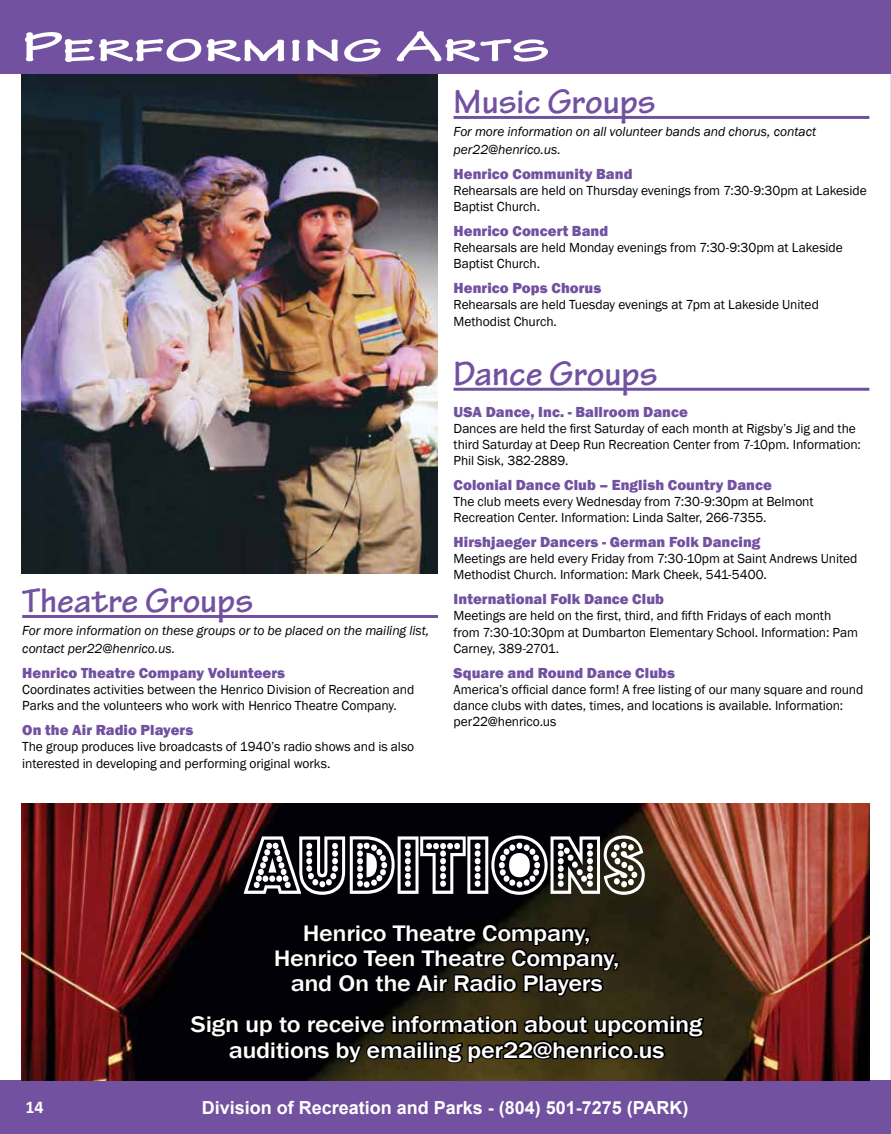
<style>
.page{position:relative;width:891px;height:1134px;background:#fff}
.page>*{position:absolute;margin:0;border:0;box-sizing:border-box;transform-origin:0 0}
.t1{font:81px "Budmo Jigglish";letter-spacing:-.005em;color:#fff;scale:.93 1}
.t2{font:700 expanded 45px "Tekton Pro";color:#fff;scale:1.25 1}
.t3{font:700 36px "Tekton Pro";letter-spacing:-.005em;color:#7251a1}
.t4{font:500 23.1px/25.2px "Franklin Gothic";letter-spacing:-.015em;color:#fff;text-align:center;scale:1.14 1}
.t5{font:700 18px "Arial";color:#fff}
.t6{font:700 18px "Calibri";color:#fff}
.t7{font:800 15px "Franklin Gothic";letter-spacing:.005em;color:#7251a1}
.t8{font:13.5px/16.2px "Franklin Gothic";letter-spacing:-.005em;color:#000}
.t9{font:italic 13.5px/18px "Franklin Gothic";letter-spacing:-.005em;color:#000}
</style>
<div class="page">
<div style="left:0;top:1080px;width:891px;height:54px;background:#7251a1"></div>
<div style="left:0;top:0;width:891px;height:74px;background:#7251a1"></div>
<hr style="left:22px;top:615px;width:416px;height:3px;background:#7251a1">
<hr style="left:454px;top:116px;width:415px;height:3px;background:#7251a1">
<hr style="left:454px;top:388px;width:415px;height:3px;background:#7251a1">
<svg style="left:890px;top:75px;width:1px;height:1005px"></svg>
<img style="left:22px;top:803px;width:847px;height:277px">
<svg style="left:187px;top:1013px;width:519px;height:68px;background:#1a160a"></svg>
<svg style="left:273px;top:921px;width:348px;height:79px;background:#0c0a06"></svg>
<img style="left:22px;top:75px;width:415px;height:499px">
<h2 class="t2" style="left:22px;top:20px;width:425px">Performing Arts</h2>
<h3 class="t3" style="left:22px;top:580px;width:233px">Theatre Groups</h3>
<p class="t9" style="left:22px;top:622px;width:409px">For more information on these groups or to be placed on the mailing list, contact per22@henrico.us.</p>
<p class="t7" style="left:22px;top:663px;width:264px">Henrico Theatre Company Volunteers</p>
<p class="t8" style="left:22px;top:682px;width:394px">Coordinates activities between the Henrico Division of Recreation and<br>Parks and the volunteers who work with Henrico Theatre Company.</p>
<p class="t7" style="left:22px;top:720px;width:173px">On the Air Radio Players</p>
<p class="t8" style="left:22px;top:739px;width:394px">The group produces live broadcasts of 1940’s radio shows and is also interested in developing and performing original works.</p>
<h3 class="t3" style="left:454px;top:81px;width:203px">Music Groups</h3>
<p class="t9" style="left:454px;top:123px;width:364px">For more information on all volunteer bands and chorus, contact per22@henrico.us.</p>
<p class="t7" style="left:454px;top:164px;width:180px">Henrico Community Band</p>
<p class="t8" style="left:454px;top:183px;width:415px">Rehearsals are held on Thursday evenings from 7:30-9:30pm at Lakeside<br>Baptist Church.</p>
<p class="t7" style="left:454px;top:221px;width:156px">Henrico Concert Band</p>
<p class="t8" style="left:454px;top:240px;width:391px">Rehearsals are held Monday evenings from 7:30-9:30pm at Lakeside<br>Baptist Church.</p>
<p class="t7" style="left:454px;top:278px;width:149px">Henrico Pops Chorus</p>
<p class="t8" style="left:454px;top:297px;width:367px">Rehearsals are held Tuesday evenings at 7pm at Lakeside United<br>Methodist Church.</p>
<h3 class="t3" style="left:454px;top:352px;width:205px">Dance Groups</h3>
<p class="t7" style="left:454px;top:402px;width:236px">USA Dance, Inc. - Ballroom Dance</p>
<p class="t8" style="left:454px;top:420px;width:409px">Dances are held the first Saturday of each month at Rigsby’s Jig and the third Saturday at Deep Run Recreation Center from 7-10pm. Information:<br>Phil Sisk, 382-2889.</p>
<p class="t7" style="left:454px;top:475px;width:320px">Colonial Dance Club – English Country Dance</p>
<p class="t8" style="left:454px;top:494px;width:362px">The club meets every Wednesday from 7:30-9:30pm at Belmont<br>Recreation Center. Information: Linda Salter, 266-7355.</p>
<p class="t7" style="left:454px;top:532px;width:308px">Hirshjaeger Dancers - German Folk Dancing</p>
<p class="t8" style="left:454px;top:551px;width:405px">Meetings are held every Friday from 7:30-10pm at Saint Andrews United<br>Methodist Church. Information: Mark Cheek, 541-5400.</p>
<p class="t7" style="left:454px;top:589px;width:212px">International Folk Dance Club</p>
<p class="t8" style="left:454px;top:608px;width:406px">Meetings are held on the first, third, and fifth Fridays of each month from 7:30-10:30pm at Dumbarton Elementary School. Information: Pam<br>Carney, 389-2701.</p>
<p class="t7" style="left:454px;top:663px;width:223px">Square and Round Dance Clubs</p>
<p class="t8" style="left:454px;top:681px;width:411px">America’s official dance form! A free listing of our many square and round dance clubs with dates, times, and locations is available. Information: per22@henrico.us</p>
<h1 class="t1" style="left:245px;top:816px;width:433px">aUDITIONS</h1>
<h3 class="t4" style="left:274px;top:920px;width:305px">Henrico Theatre Company,<br>Henrico Teen Theatre Company, and On the Air Radio Players</h3>
<h3 class="t4" style="left:191px;top:1012px;width:450px">Sign up to receive information about upcoming auditions by emailing per22@henrico.us</h3>
<h3 class="t6" style="left:25px;top:1095px;width:20px">14</h3>
<h3 class="t5" style="left:202px;top:1095px;width:488px">Division of Recreation and Parks - (804) 501-7275 (PARK)</h3>
</div>
